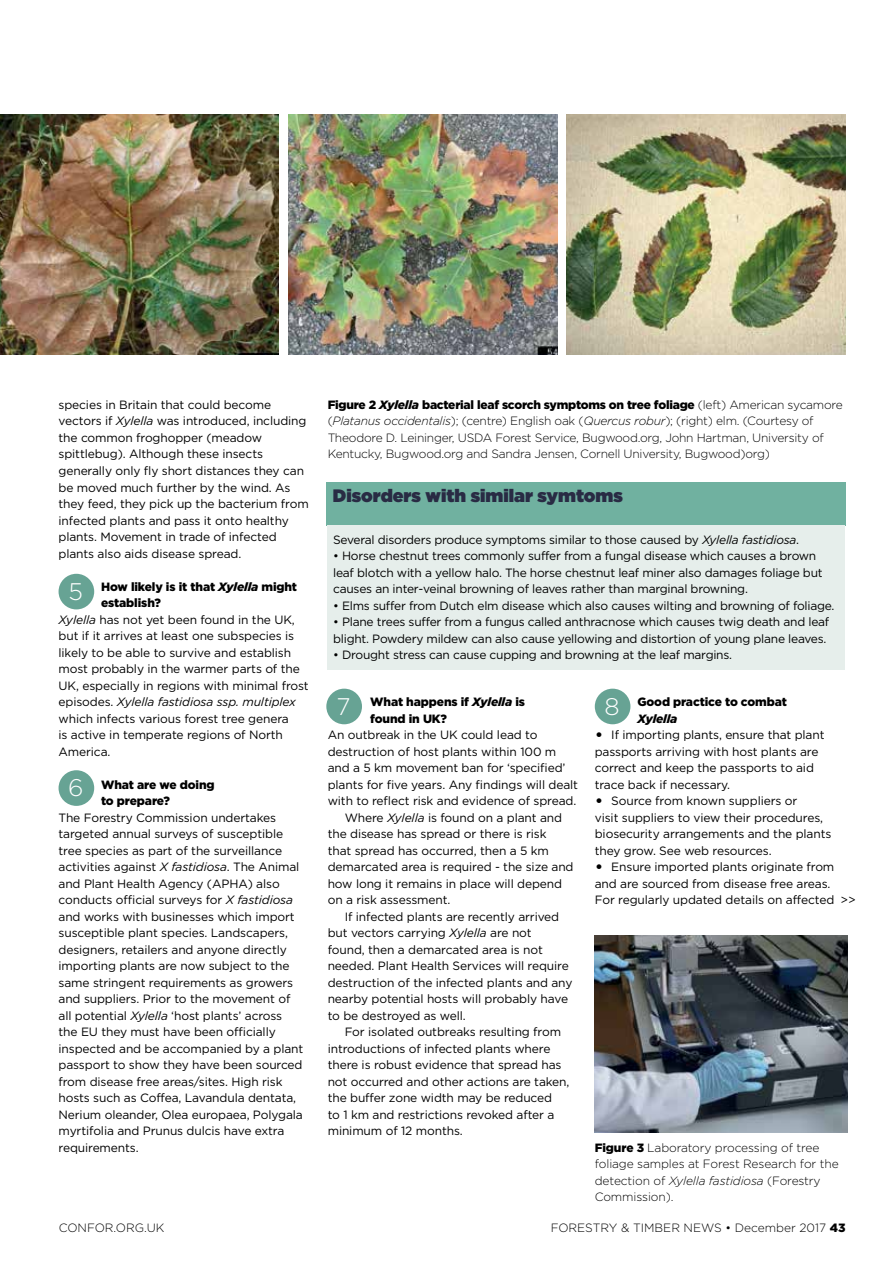
<style>
.page{position:relative;width:893px;height:1263px;background:#fff}
.page>*{position:absolute;margin:0;border:0;box-sizing:border-box;transform-origin:0 0}
.t1{font:300 24px "Gotham";color:#fff}
.t2{font:900 18px "Gotham";color:#292b44}
.t3{font:12px/16.5px "Gotham";letter-spacing:-.01em;color:#000}
.t4{font:300 12px/16.5px "Gotham";letter-spacing:-.02em;color:#000}
.t5{font:900 12px/16.5px "Gotham";letter-spacing:-.01em;color:#000}
.t6{font:300 12px "Gotham";color:#000}
.t7{font:italic 12px "Gotham";letter-spacing:-.01em;color:#000}
.t8{font:italic 900 12px "Gotham";letter-spacing:-.01em;color:#000}
.s1{font-style:italic}
.s2{font-style:normal}
.s3{font-weight:900}
.s4{font-weight:900;font-style:italic}
.s5{font-size:18px}
</style>
<div class="page">
<div style="left:326px;top:482px;width:519px;height:43px;background:#70b1a0"></div>
<div style="left:326px;top:525px;width:518px;height:144px;background:#e6eeeb"></div>
<img style="left:0;top:115px;width:278px;height:239px">
<img style="left:288px;top:115px;width:269px;height:239px">
<img style="left:566px;top:115px;width:279px;height:239px">
<div style="left:59px;top:574px;width:35px;height:35px;background:#67a394;border-radius:50%"></div>
<div style="left:59px;top:770px;width:35px;height:35px;background:#67a394;border-radius:50%"></div>
<div style="left:326px;top:688px;width:36px;height:36px;background:#67a394;border-radius:50%"></div>
<img style="left:594px;top:935px;width:253px;height:197px">
<div style="left:594px;top:688px;width:36px;height:36px;background:#67a394;border-radius:50%"></div>
<p class="t3" style="left:58px;top:396px;width:251px">species in Britain that could become vectors if <span class="s1">Xylella</span> was introduced, including the common froghopper (meadow spittlebug). Although these insects generally only fly short distances they can be moved much further by the wind. As they feed, they pick up the bacterium from infected plants and pass it onto healthy plants. Movement in trade of infected plants also aids disease spread.</p>
<p class="t5" style="left:101px;top:577px;width:197px">How likely is it that <span class="s1">Xylella</span> might</p>
<p class="t5" style="left:101px;top:594px;width:61px">establish?</p>
<p class="t3" style="left:58px;top:611px;width:238px"><span class="s1">Xylella</span> has not yet been found in the UK,</p>
<p class="t3" style="left:58px;top:627px;width:237px">but if it arrives at least one subspecies is</p>
<p class="t3" style="left:58px;top:644px;width:234px">likely to be able to survive and establish</p>
<p class="t3" style="left:58px;top:660px;width:243px">most probably in the warmer parts of the</p>
<p class="t3" style="left:58px;top:677px;width:251px">UK, especially in regions with minimal frost</p>
<p class="t7" style="left:58px;top:695px;width:239px"><span class="s2">episodes.</span> Xylella fastidiosa ssp. multiplex</p>
<p class="t3" style="left:58px;top:710px;width:232px">which infects various forest tree genera</p>
<p class="t3" style="left:58px;top:726px;width:226px">is active in temperate regions of North</p>
<p class="t3" style="left:58px;top:743px;width:53px">America.</p>
<p class="t5" style="left:101px;top:775px;width:115px">What are we doing to prepare?</p>
<p class="t3" style="left:58px;top:809px;width:246px">The Forestry Commission undertakes targeted annual surveys of susceptible tree species as part of the surveillance activities against <span class="s1">X fastidiosa</span>. The Animal and Plant Health Agency (APHA) also conducts official surveys for <span class="s1">X fastidiosa </span>and works with businesses which import susceptible plant species. Landscapers, designers, retailers and anyone directly importing plants are now subject to the same stringent requirements as growers and suppliers. Prior to the movement of all potential <span class="s1">Xylella</span> ‘host plants’ across the EU they must have been officially inspected and be accompanied by a plant passport to show they have been sourced from disease free areas/sites. High risk hosts such as Coffea, Lavandula dentata, Nerium oleander, Olea europaea, Polygala myrtifolia and Prunus dulcis have extra requirements.</p>
<h1 class="t1" style="left:68px;top:578px;width:16px">5</h1>
<h1 class="t1" style="left:68px;top:774px;width:17px">6</h1>
<p class="t4" style="left:327px;top:396px;width:516px"><span class="s3">Figure 2</span> <span class="s4">Xylella</span> <span class="s3">bacterial leaf scorch symptoms on tree foliage</span> (left) American sycamore (<span class="s1">Platanus occidentalis</span>); (centre) English oak (<span class="s1">Quercus robur</span>); (right) elm. (Courtesy of Theodore D. Leininger, USDA Forest Service, Bugwood.org, John Hartman, University of Kentucky, Bugwood.org and Sandra Jensen, Cornell University, Bugwood)org)</p>
<h2 class="t2" style="left:333px;top:485px;width:291px">Disorders with similar symtoms</h2>
<p class="t3" style="left:333px;top:531px;width:467px">Several disorders produce symptoms similar to those caused by <span class="s1">Xylella fastidiosa</span>.</p>
<p class="t3" style="left:333px;top:547px;width:491px">• Horse chestnut trees commonly suffer from a fungal disease which causes a brown leaf blotch with a yellow halo. The horse chestnut leaf miner also damages foliage but causes an inter-veinal browning of leaves rather than marginal browning.</p>
<p class="t3" style="left:333px;top:597px;width:502px">• Elms suffer from Dutch elm disease which also causes wilting and browning of foliage.</p>
<p class="t3" style="left:333px;top:613px;width:497px">• Plane trees suffer from a fungus called anthracnose which causes twig death and leaf blight. Powdery mildew can also cause yellowing and distortion of young plane leaves.</p>
<p class="t3" style="left:333px;top:646px;width:400px">• Drought stress can cause cupping and browning at the leaf margins.</p>
<p class="t5" style="left:370px;top:693px;width:156px">What happens if <span class="s1">Xylella</span> is found in UK?</p>
<p class="t3" style="left:327px;top:726px;width:211px">An outbreak in the UK could lead to</p>
<p class="t3" style="left:327px;top:743px;width:230px">destruction of host plants within 100 m</p>
<p class="t3" style="left:327px;top:759px;width:239px">and a 5 km movement ban for ‘specified’</p>
<p class="t3" style="left:327px;top:776px;width:252px">plants for five years. Any findings will dealt</p>
<p class="t3" style="left:327px;top:792px;width:250px">with to reflect risk and evidence of spread.</p>
<p class="t3" style="left:344px;top:809px;width:219px">Where <span class="s1">Xylella</span> is found on a plant and</p>
<p class="t3" style="left:327px;top:825px;width:220px">the disease has spread or there is risk</p>
<p class="t3" style="left:327px;top:842px;width:223px">that spread has occurred, then a 5 km</p>
<p class="t3" style="left:327px;top:858px;width:247px">demarcated area is required - the size and</p>
<p class="t3" style="left:327px;top:875px;width:236px">how long it remains in place will depend</p>
<p class="t3" style="left:327px;top:891px;width:124px">on a risk assessment.</p>
<p class="t3" style="left:344px;top:908px;width:216px">If infected plants are recently arrived</p>
<p class="t3" style="left:327px;top:924px;width:205px">but vectors carrying <span class="s1">Xylella</span> are not</p>
<p class="t3" style="left:327px;top:941px;width:217px">found, then a demarcated area is not</p>
<p class="t3" style="left:327px;top:957px;width:242px">needed. Plant Health Services will require</p>
<p class="t3" style="left:327px;top:974px;width:246px">destruction of the infected plants and any</p>
<p class="t3" style="left:327px;top:990px;width:242px">nearby potential hosts will probably have</p>
<p class="t3" style="left:327px;top:1007px;width:140px">to be destroyed as well.</p>
<p class="t3" style="left:344px;top:1023px;width:218px">For isolated outbreaks resulting from</p>
<p class="t3" style="left:327px;top:1040px;width:224px">introductions of infected plants where</p>
<p class="t3" style="left:327px;top:1056px;width:235px">there is robust evidence that spread has</p>
<p class="t3" style="left:327px;top:1073px;width:243px">not occurred and other actions are taken,</p>
<p class="t3" style="left:327px;top:1089px;width:226px">the buffer zone width may be reduced</p>
<p class="t3" style="left:327px;top:1106px;width:228px">to 1 km and restrictions revoked after a</p>
<p class="t3" style="left:327px;top:1122px;width:137px">minimum of 12 months.</p>
<h1 class="t1" style="left:336px;top:693px;width:16px">7</h1>
<p class="t5" style="left:637px;top:693px;width:151px">Good practice to combat</p>
<p class="t8" style="left:637px;top:711px;width:42px">Xylella</p>
<p class="t3" style="left:594px;top:726px;width:231px"><span class="s5">•</span> If importing plants, ensure that plant passports arriving with host plants are correct and keep the passports to aid trace back if necessary.</p>
<p class="t3" style="left:594px;top:792px;width:238px"><span class="s5">•</span> Source from known suppliers or<br>visit suppliers to view their procedures, biosecurity arrangements and the plants they grow. See web resources.</p>
<p class="t3" style="left:594px;top:858px;width:241px"><span class="s5">•</span> Ensure imported plants originate from and are sourced from disease free areas.<br>For regularly updated details on affected</p>
<h1 class="t1" style="left:604px;top:693px;width:17px">8</h1>
<p class="t3" style="left:840px;top:891px;width:17px">&gt;&gt;</p>
<p class="t4" style="left:594px;top:1139px;width:245px"><span class="s3">Figure 3</span> Laboratory processing of tree foliage samples at Forest Research for the detection of <span class="s1">Xylella fastidiosa</span> (Forestry Commission).</p>
<p class="t6" style="left:59px;top:1221px;width:107px">CONFOR.ORG.UK</p>
<p class="t6" style="left:550px;top:1221px;width:296px">FORESTRY &amp; TIMBER NEWS • December 2017 <span class="s3">43</span></p>
</div>
